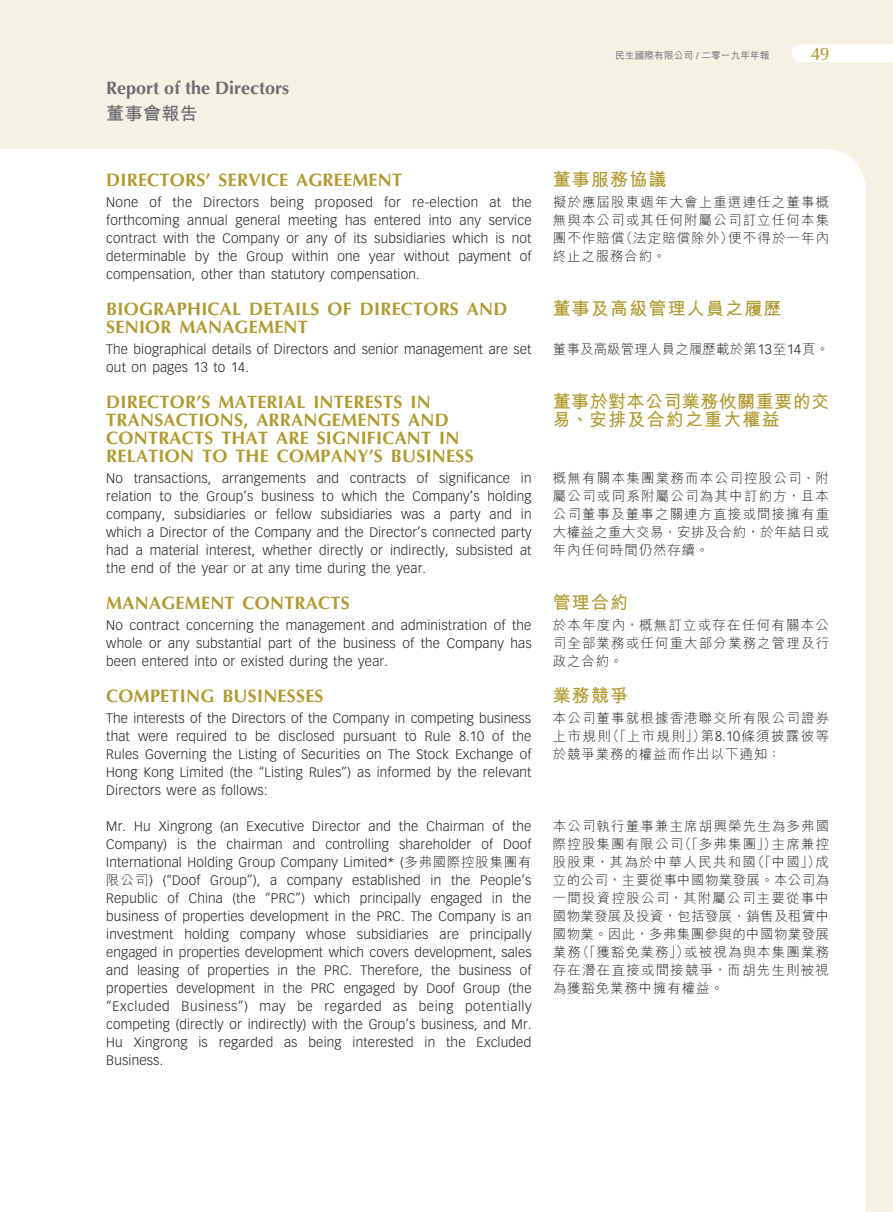
<style>
.page{position:relative;width:893px;height:1212px;background:#f5f1e3}
.page>*{position:absolute;margin:0;border:0;box-sizing:border-box;transform-origin:0 0}
._03_H1{font:700 18px/18px "Optima LT Std";letter-spacing:.015em;color:#b19a31}
._03_H1-2{font:700 18px/18px "M Hei HK";letter-spacing:.025em;color:#b19a31}
._03_H1-3{font:700 18px "M Hei HK";letter-spacing:.065em;color:#b19a31}
.t1{font:700 18px "Optima LT Std";color:#6c6d70}
.t2{font:700 18px "M Hei HK";letter-spacing:.02em;color:#6c6d70}
.t3{font:500 18px "Optima LT Std";color:#b19a31}
._01_Body_Text{font:300 13.5px/18px "Vectora LT Std";letter-spacing:.015em;color:#231f20;text-align:justify}
._01_Body_Text-2{font:300 13.5px/18px "M Hei HK";letter-spacing:.08em;color:#231f20;text-align:justify}
._01_Body_Text-3{font:300 13.5px "M Hei HK";letter-spacing:.01em;color:#231f20}
.t4{font:500 9.75px "M Hei HK";color:#6c6d70}
.s1{font-family:"M Hei HK"}
.s2{font-family:"Vectora LT Std"}
</style>
<div class="page">
<div style="left:0;top:149px;width:866px;height:1063px;background:#fff"></div>
<div style="left:800px;top:44px;width:93px;height:18px;background:#fff"></div>
<h1 class="t1" style="left:106px;top:77px;width:184px">Report of the Directors</h1>
<h1 class="t2" style="left:106px;top:100px;width:93px">董事會報告</h1>
<p class="_03_H1" style="left:106px;top:171px;width:297px">DIRECTORS’ SERVICE AGREEMENT</p>
<p class="_01_Body_Text" style="left:106px;top:194px;width:427px">None of the Directors being proposed for re-election at the forthcoming annual general meeting has entered into any service contract with the Company or any of its subsidiaries which is not determinable by the Group within one year without payment of compensation, other than statutory compensation.</p>
<p class="_03_H1" style="left:106px;top:300px;width:403px">BIOGRAPHICAL DETAILS OF DIRECTORS AND<br>SENIOR MANAGEMENT</p>
<p class="_01_Body_Text" style="left:106px;top:341px;width:427px">The biographical details of Directors and senior management are set out on pages 13 to 14.</p>
<p class="_03_H1" style="left:106px;top:393px;width:369px">DIRECTOR’S MATERIAL INTERESTS IN TRANSACTIONS, ARRANGEMENTS AND CONTRACTS THAT ARE SIGNIFICANT IN RELATION TO THE COMPANY’S BUSINESS</p>
<p class="_01_Body_Text" style="left:106px;top:470px;width:427px">No transactions, arrangements and contracts of significance in relation to the Group’s business to which the Company’s holding company, subsidiaries or fellow subsidiaries was a party and in which a Director of the Company and the Director’s connected party had a material interest, whether directly or indirectly, subsisted at the end of the year or at any time during the year.</p>
<p class="_03_H1" style="left:106px;top:594px;width:245px">MANAGEMENT CONTRACTS</p>
<p class="_01_Body_Text" style="left:106px;top:617px;width:427px">No contract concerning the management and administration of the whole or any substantial part of the business of the Company has been entered into or existed during the year.</p>
<p class="_03_H1" style="left:106px;top:687px;width:219px">COMPETING BUSINESSES</p>
<p class="_01_Body_Text" style="left:106px;top:710px;width:427px">The interests of the Directors of the Company in competing business that were required to be disclosed pursuant to Rule 8.10 of the Rules Governing the Listing of Securities on The Stock Exchange of Hong Kong Limited (the “Listing Rules”) as informed by the relevant Directors were as follows:</p>
<p class="_01_Body_Text" style="left:106px;top:818px;width:427px">Mr. Hu Xingrong (an Executive Director and the Chairman of the Company) is the chairman and controlling shareholder of Doof International Holding Group Company Limited* (<span class="s1">多弗國際控股集團有限公司</span>) (“Doof Group”), a company established in the People’s Republic of China (the “PRC”) which principally engaged in the business of properties development in the PRC. The Company is an investment holding company whose subsidiaries are principally engaged in properties development which covers development, sales and leasing of properties in the PRC. Therefore, the business of properties development in the PRC engaged by Doof Group (the “Excluded Business”) may be regarded as being potentially competing (directly or indirectly) with the Group’s business, and Mr.<br>Hu Xingrong is regarded as being interested in the Excluded Business.</p>
<p class="t4" style="left:615px;top:49px;width:156px">民生國際有限公司 / 二零一九年年報</p>
<h1 class="t3" style="left:811px;top:43px;width:19px">49</h1>
<p class="_03_H1-3" style="left:553px;top:166px;width:115px">董事服務協議</p>
<p class="_01_Body_Text-2" style="left:553px;top:193px;width:278px">擬於應屆股東週年大會上重選連任之董事概無與本公司或其任何附屬公司訂立任何本集團不作賠償（法定賠償除外）便不得於一年內終止之服務合約。</p>
<p class="_03_H1-3" style="left:553px;top:295px;width:230px">董事及高級管理人員之履歷</p>
<p class="_01_Body_Text-3" style="left:553px;top:340px;width:278px">董事及高級管理人員之履歷載於第<span class="s2">13</span>至<span class="s2">14</span>頁。</p>
<p class="_03_H1-2" style="left:553px;top:391px;width:278px">董事於對本公司業務攸關重要的交易、安排及合約之重大權益</p>
<p class="_01_Body_Text-2" style="left:553px;top:469px;width:278px">概無有關本集團業務而本公司控股公司、附屬公司或同系附屬公司為其中訂約方，且本公司董事及董事之關連方直接或間接擁有重大權益之重大交易、安排及合約，於年結日或年內任何時間仍然存續。</p>
<p class="_03_H1-3" style="left:553px;top:589px;width:77px">管理合約</p>
<p class="_01_Body_Text-2" style="left:553px;top:616px;width:278px">於本年度內，概無訂立或存在任何有關本公司全部業務或任何重大部分業務之管理及行政之合約。</p>
<p class="_03_H1-3" style="left:553px;top:682px;width:77px">業務競爭</p>
<p class="_01_Body_Text-2" style="left:553px;top:709px;width:278px">本公司董事就根據香港聯交所有限公司證券上市規則（「上市規則」）第<span class="s2">8.10</span>條須披露彼等於競爭業務的權益而作出以下通知：</p>
<p class="_01_Body_Text-2" style="left:553px;top:817px;width:278px">本公司執行董事兼主席胡興榮先生為多弗國際控股集團有限公司（「多弗集團」）主席兼控股股東，其為於中華人民共和國（「中國」）成立的公司，主要從事中國物業發展。本公司為一間投資控股公司，其附屬公司主要從事中國物業發展及投資，包括發展、銷售及租賃中國物業。因此，多弗集團參與的中國物業發展業務（「獲豁免業務」）或被視為與本集團業務存在潛在直接或間接競爭，而胡先生則被視為獲豁免業務中擁有權益。</p>
</div>
